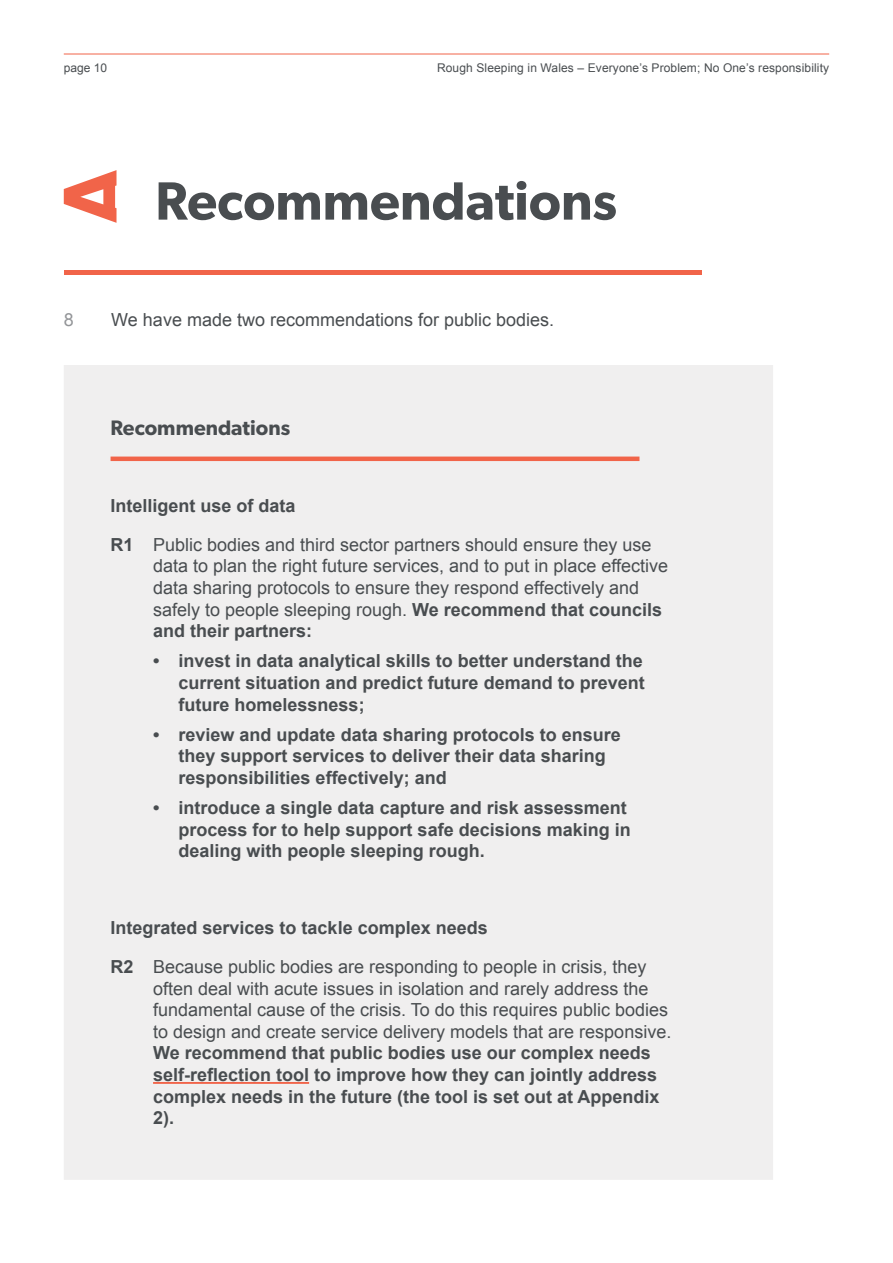
<style>
.page{position:relative;width:893px;height:1263px;background:#fff}
.page>*{position:absolute;margin:0;border:0;box-sizing:border-box;transform-origin:0 0}
.Page_title{font:600 54px "Gibson";color:#494d50}
.Recommendation_orang{font:600 21px "Gibson";color:#494d50}
.R1{font:18px/21.6px "Arial";color:#494d50}
.R1-2{font:700 18px/21.6px "Arial";color:#494d50}
.t1{font:18px "Arial";color:#939598}
.t2{font:12px "Arial";letter-spacing:.01em;color:#494d50}
.s1{font-weight:700}
</style>
<div class="page">
<hr style="left:64px;top:54px;width:765px;height:1px;background:#f16449">
<svg style="left:64px;top:170px;width:53px;height:53px"></svg>
<div style="left:64px;top:270px;width:638px;height:5px;background:#f16449"></div>
<div style="left:64px;top:365px;width:709px;height:815px;background:#f0efef"></div>
<hr style="left:111px;top:457px;width:528px;height:4px;background:#f16449">
<hr style="left:153px;top:1082px;width:156px;height:2px;background:#f16449">
<p class="t2" style="left:64px;top:60px;width:45px">page 10</p>
<p class="t2" style="left:437px;top:60px;width:394px">Rough Sleeping in Wales – Everyone’s Problem; No One’s responsibility</p>
<h2 class="Page_title" style="left:155px;top:169px;width:463px">Recommendations</h2>
<p class="t1" style="left:64px;top:308px;width:12px">8</p>
<p class="R1" style="left:111px;top:309px;width:444px">We have made two recommendations for public bodies.</p>
<p class="Recommendation_orang" style="left:111px;top:415px;width:181px">Recommendations</p>
<p class="R1-2" style="left:111px;top:496px;width:187px">Intelligent use of data</p>
<p class="R1" style="left:153px;top:534px;width:516px;text-indent:-43px"><span class="s1">R1</span> Public bodies and third sector partners should ensure they use data to plan the right future services, and to put in place effective data sharing protocols to ensure they respond effectively and safely to people sleeping rough. <span class="s1">We recommend that councils and their partners:</span></p>
<p class="R1-2" style="left:179px;top:651px;width:468px;text-align:justify;text-indent:-26px">• invest in data analytical skills to better understand the current situation and predict future demand to prevent future homelessness;</p>
<p class="R1-2" style="left:179px;top:724px;width:444px;text-indent:-26px">• review and update data sharing protocols to ensure they support services to deliver their data sharing responsibilities effectively; and</p>
<p class="R1-2" style="left:179px;top:797px;width:454px;text-indent:-26px">• introduce a single data capture and risk assessment process for to help support safe decisions making in dealing with people sleeping rough.</p>
<p class="R1-2" style="left:111px;top:918px;width:379px">Integrated services to tackle complex needs</p>
<p class="R1" style="left:153px;top:956px;width:520px;text-indent:-43px"><span class="s1">R2</span> Because public bodies are responding to people in crisis, they often deal with acute issues in isolation and rarely address the fundamental cause of the crisis. To do this requires public bodies to design and create service delivery models that are responsive.<br><span class="s1">We recommend that public bodies use our complex needs self-reflection tool to improve how they can jointly address complex needs in the future (the tool is set out at Appendix 2).</span></p>
</div>
